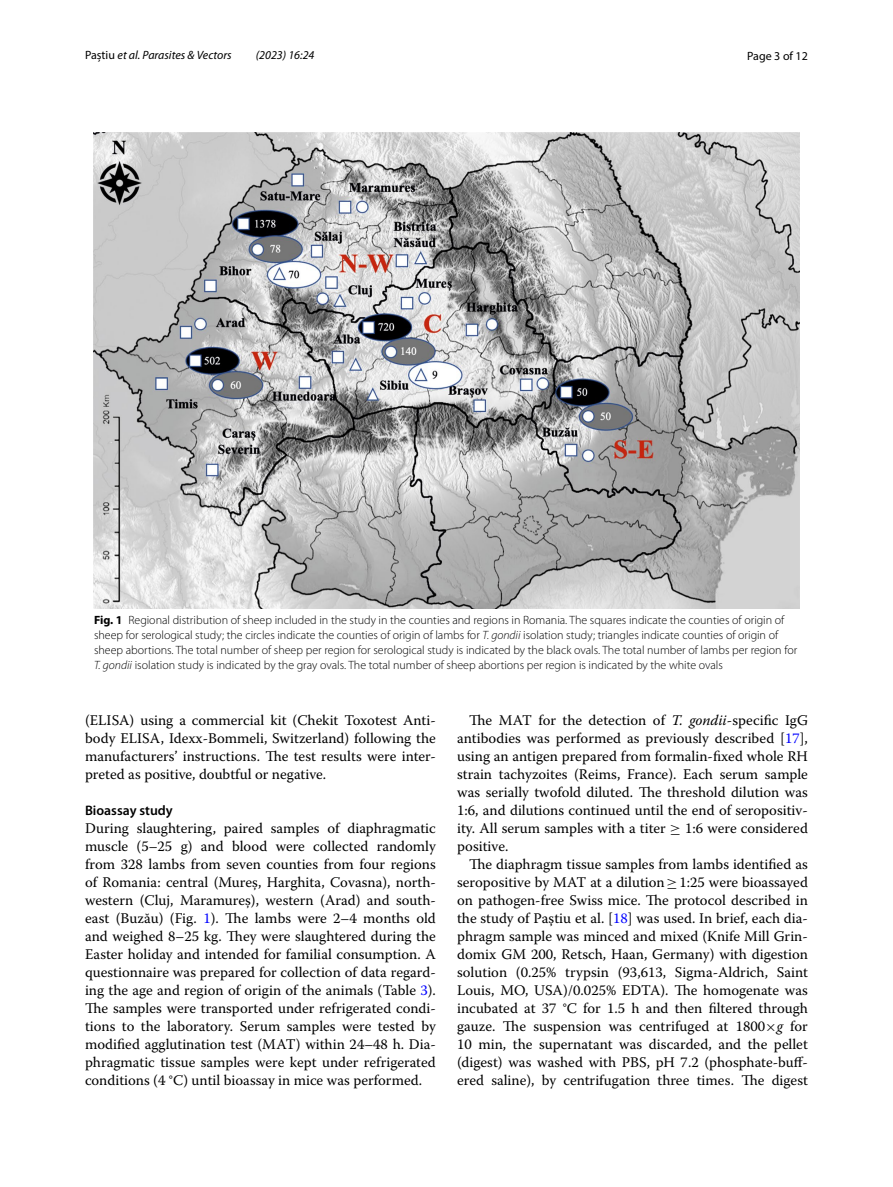
<style>
.page{position:relative;width:893px;height:1187px;background:#fff}
.page>*{position:absolute;margin:0;border:0;box-sizing:border-box;transform-origin:0 0}
.t1{font:14.7px/18px "Warnock Pro";color:#000;text-align:justify}
.t2{font:600 13.8px "Myriad Pro";color:#000}
.t3{font:300 12px/15px "Myriad Pro";color:#000}
.t4{font:italic 12px "Myriad Pro";color:#000}
.t5{font:12px "Myriad Pro";color:#000}
.s1{font-style:normal}
.s2{font-weight:700}
.s3{font-style:italic}
.s4{color:#00f}
.s5{font-family:"MTSY"}
</style>
<div class="page">
<img style="left:94px;top:133px;width:705px;height:476px">
<p class="t4" style="left:85px;top:48px;width:148px"><span class="s1">Paștiu</span> et al. Parasites &amp; Vectors</p>
<p class="t4" style="left:256px;top:48px;width:60px">(2023) 16:24</p>
<p class="t5" style="left:747px;top:48px;width:62px">Page 3 of 12</p>
<p class="t3" style="left:94px;top:612px;width:705px"><span class="s2">Fig. 1</span> Regional distribution of sheep included in the study in the counties and regions in Romania. The squares indicate the counties of origin of sheep for serological study; the circles indicate the counties of origin of lambs for <span class="s3">T. gondii</span> isolation study; triangles indicate counties of origin of sheep abortions. The total number of sheep per region for serological study is indicated by the black ovals. The total number of lambs per region for <span class="s3">T. gondii</span> isolation study is indicated by the gray ovals. The total number of sheep abortions per region is indicated by the white ovals</p>
<p class="t1" style="left:85px;top:711px;width:352px">(ELISA) using a commercial kit (Chekit Toxotest Anti&shy;body ELISA, Idexx-Bommeli, Switzerland) following the manufacturers’ instructions. The test results were inter&shy;preted as positive, doubtful or negative.</p>
<p class="t2" style="left:85px;top:801px;width:89px">Bioassay study</p>
<p class="t1" style="left:85px;top:819px;width:352px">During slaughtering, paired samples of diaphragmatic muscle (5–25 g) and blood were collected randomly from 328 lambs from seven counties from four regions of Romania: central (Mureș, Harghita, Covasna), north&shy;western (Cluj, Maramureș), western (Arad) and south&shy;east (Buzău) (Fig. <span class="s4">1</span>). The lambs were 2–4 months old and weighed 8–25 kg. They were slaughtered during the Easter holiday and intended for familial consumption. A questionnaire was prepared for collection of data regard&shy;ing the age and region of origin of the animals (Table <span class="s4">3</span>).<br>The samples were transported under refrigerated condi&shy;tions to the laboratory. Serum samples were tested by modified agglutination test (MAT) within 24–48 h. Dia&shy;phragmatic tissue samples were kept under refrigerated conditions (4 °C) until bioassay in mice was performed.</p>
<p class="t1" style="left:457px;top:711px;width:352px;text-indent:12px">The MAT for the detection of <span class="s3">T. gondii</span>-specific IgG antibodies was performed as previously described [<span class="s4">17</span>], using an antigen prepared from formalin-fixed whole RH strain tachyzoites (Reims, France). Each serum sample was serially twofold diluted. The threshold dilution was 1:6, and dilutions continued until the end of seropositiv&shy;ity. All serum samples with a titer <span class="s5">≥</span> 1:6 were considered positive.</p>
<p class="t1" style="left:457px;top:855px;width:352px;text-indent:12px">The diaphragm tissue samples from lambs identified as seropositive by MAT at a dilution<span class="s5">≥</span>1:25 were bioassayed on pathogen-free Swiss mice. The protocol described in the study of Paştiu et al. [<span class="s4">18</span>] was used. In brief, each dia&shy;phragm sample was minced and mixed (Knife Mill Grin&shy;domix GM 200, Retsch, Haan, Germany) with digestion solution (0.25% trypsin (93,613, Sigma-Aldrich, Saint Louis, MO, USA)/0.025% EDTA). The homogenate was incubated at 37 °C for 1.5 h and then filtered through gauze. The suspension was centrifuged at 1800<span class="s5">×</span><span class="s3">g</span> for 10 min, the supernatant was discarded, and the pellet (digest) was washed with PBS, pH 7.2 (phosphate-buff&shy;ered saline), by centrifugation three times. The digest</p>
</div>
